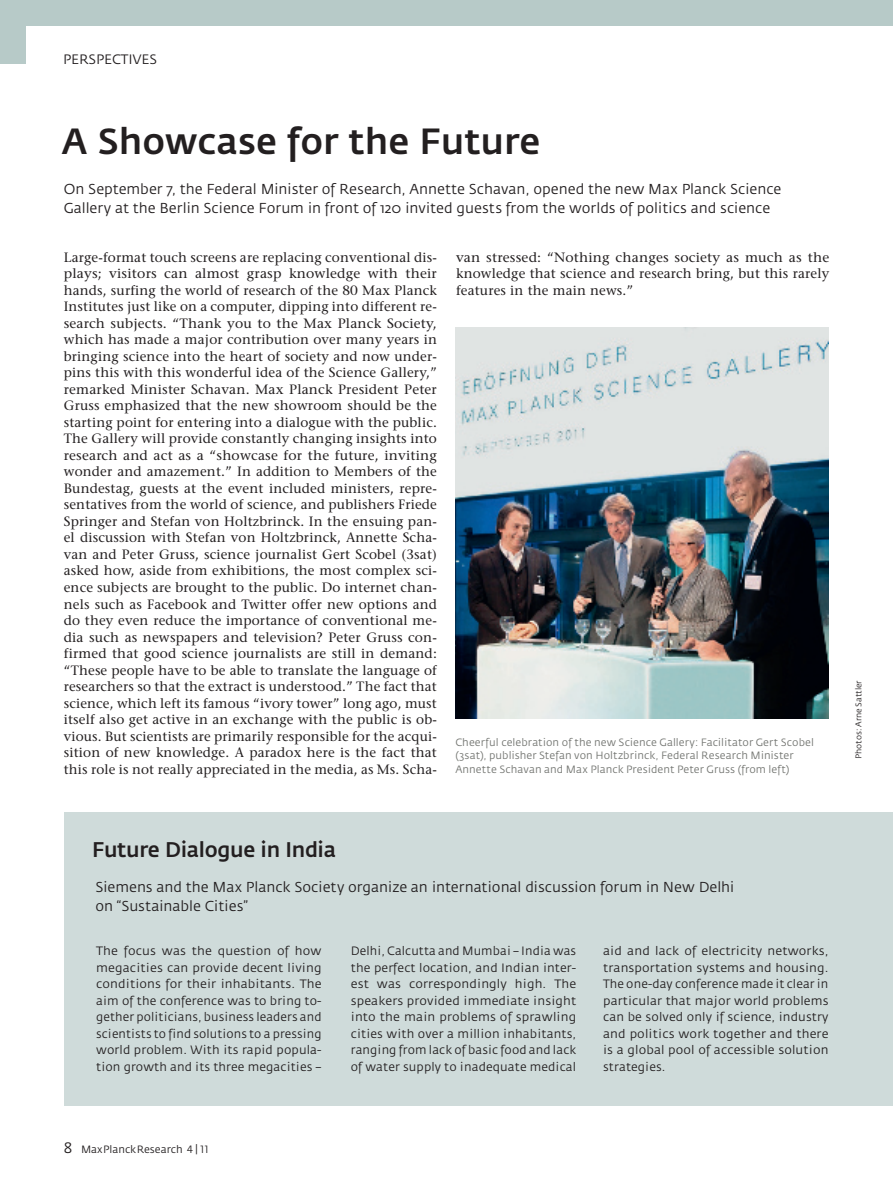
<style>
.page{position:relative;width:893px;height:1191px;background:#fff}
.page>*{position:absolute;margin:0;border:0;box-sizing:border-box;transform-origin:0 0}
.t1{font:500 36px "Fedra Sans";color:#231f20}
.t2{font:500 21px "Fedra Sans";letter-spacing:-.015em;color:#231f20}
.t3{font:14.25px/19.5px "Fedra Sans";letter-spacing:-.005em;color:#231f20}
.t4{font:13.5px/16.5px "Stone Serif";letter-spacing:.01em;color:#231f20;text-align:justify}
.t5{font:13.5px "Fedra Sans";color:#231f20}
.t6{font:12px/16.5px "Fedra Sans";letter-spacing:.01em;color:#231f20;text-align:justify}
.t7{font:10.5px/13.5px "Fedra Sans";letter-spacing:.01em;color:#737571}
.t8{font:10.5px "Fedra Sans";color:#231f20}
.t9{font:8.25px "Fedra Sans";color:#231f20}
.s1{font-family:"Fedra Sans Book SC";font-size:15px}
.s2{font-family:"Fedra Sans Book SC"}
</style>
<div class="page">
<div style="left:64px;top:813px;width:829px;height:293px;background:#cfdbda"></div>
<div style="left:0;top:0;width:26px;height:64px;background:#b7cac8"></div>
<div style="left:0;top:0;width:893px;height:26px;background:#b7cac8"></div>
<img style="left:455px;top:328px;width:373px;height:390px">
<p class="t5" style="left:63px;top:54px;width:96px">PERSPECTIVES</p>
<p class="t1" style="left:62px;top:127px;width:480px">A Showcase for the Future</p>
<p class="t3" style="left:64px;top:180px;width:719px">On September 7, the Federal Minister of Research, Annette Schavan, opened the new Max Planck Science<br>Gallery at the Berlin Science Forum in front of 120 invited guests from the worlds of politics and science</p>
<p class="t4" style="left:64px;top:250px;width:375px">Large-format touch screens are replacing conventional dis&shy;plays; visitors can almost grasp knowledge with their hands, surfing the world of research of the 80 Max Planck Institutes just like on a computer, dipping into different re&shy;search subjects. “Thank you to the Max Planck Society, which has made a major contribution over many years in bringing science into the heart of society and now under&shy;pins this with this wonderful idea of the Science Gallery,” remarked Minister Schavan. Max Planck President Peter Gruss emphasized that the new showroom should be the starting point for entering into a dialogue with the public.<br>The Gallery will provide constantly changing insights into research and act as a “showcase for the future, inviting wonder and amazement.” In addition to Members of the Bundestag, guests at the event included ministers, repre&shy;sentatives from the world of science, and publishers Friede Springer and Stefan von Holtzbrinck. In the ensuing pan&shy;el discussion with Stefan von Holtzbrinck, Annette Scha&shy;van and Peter Gruss, science journalist Gert Scobel (3sat) asked how, aside from exhibitions, the most complex sci&shy;ence subjects are brought to the public. Do internet chan&shy;nels such as Facebook and Twitter offer new options and do they even reduce the importance of conventional me&shy;dia such as newspapers and television? Peter Gruss con&shy;firmed that good science journalists are still in demand: “These people have to be able to translate the language of researchers so that the extract is understood.” The fact that science, which left its famous “ivory tower” long ago, must itself also get active in an exchange with the public is ob&shy;vious. But scientists are primarily responsible for the acqui&shy;sition of new knowledge. A paradox here is the fact that this role is not really appreciated in the media, as Ms. Scha-</p>
<p class="t4" style="left:456px;top:250px;width:375px">van stressed: “Nothing changes society as much as the knowledge that science and research bring, but this rarely features in the main news.”</p>
<p class="t7" style="left:455px;top:736px;width:360px">Cheerful celebration of the new Science Gallery: Facilitator Gert Scobel (3sat), publisher Stefan von Holtzbrinck, Federal Research Minister<br>Annette Schavan and Max Planck President Peter Gruss (from left)</p>
<p class="t2" style="left:92px;top:841px;width:246px">Future Dialogue in India</p>
<p class="t3" style="left:95px;top:878px;width:641px">Siemens and the Max Planck Society organize an international discussion forum in New Delhi on “Sustainable Cities”</p>
<p class="t6" style="left:96px;top:943px;width:227px">The focus was the question of how megacities can provide decent living conditions for their inhabitants. The aim of the conference was to bring to&shy;gether politicians, business leaders and scientists to find solutions to a pressing world problem. With its rapid popula&shy;tion growth and its three megacities –</p>
<p class="t6" style="left:351px;top:943px;width:227px">Delhi, Calcutta and Mumbai – India was the perfect location, and Indian inter&shy;est was correspondingly high. The speakers provided immediate insight into the main problems of sprawling cities with over a million inhabitants, ranging from lack of basic food and lack of water supply to inadequate medical</p>
<p class="t6" style="left:603px;top:943px;width:227px">aid and lack of electricity networks, transportation systems and housing.<br>The one-day conference made it clear in particular that major world problems can be solved only if science, industry and politics work together and there is a global pool of accessible solution strategies.</p>
<p class="t9" style="left:855px;top:759px;width:80px;rotate:-90deg">Photos: Arne Sattler</p>
<p class="t8" style="left:64px;top:1145px;width:147px"><span class="s1">8</span> MaxPlanckResearch <span class="s2">4 | 11</span></p>
</div>
